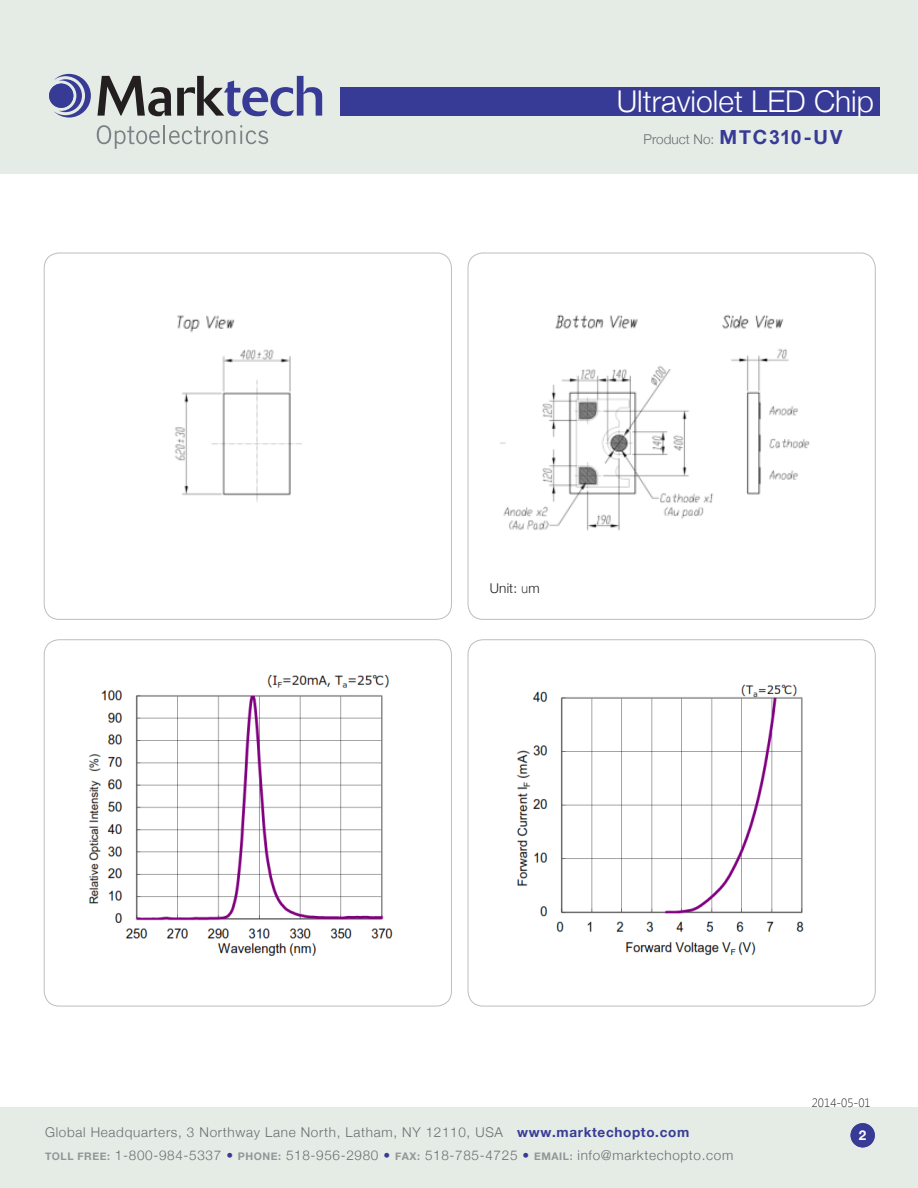
<style>
.page{position:relative;width:918px;height:1188px;background:#fff}
.page>*{position:absolute;margin:0;border:0;box-sizing:border-box;transform-origin:0 0}
.Product_Name{font:300 30px "Helvetica Neue";color:#fff}
.t1{font:300 13.5px "Helvetica Neue";letter-spacing:.05em;color:#6c6d70}
.t2{font:300 13.5px "Helvetica Neue";color:#6c6d70}
.t3{font:300 13.5px "Helvetica Neue";color:#231f20}
.Text_flush_right{font:700 13.5px "Helvetica Neue";color:#fff}
.t4{font:300 12px "Segoe UI";color:#231f20}
.s1{font-weight:700;font-size:19.5px;color:#383b95}
.s2{font-family:"Arial";font-weight:700;font-size:19.5px;color:#383b95}
.s3{font-family:"Segoe UI"}
.s4{font-weight:700;color:#383b95}
.s5{font-weight:700;font-size:10.5px;color:#939598}
.s6{color:#383b95}
</style>
<div class="page">
<div style="left:0;top:1107px;width:918px;height:81px;background:#e5ece6"></div>
<div style="left:0;top:0;width:918px;height:173px;background:#e5ece6"></div>
<div style="left:340px;top:87px;width:540px;height:29px;background:#383b95"></div>
<svg style="left:97px;top:125px;width:171px;height:24px"></svg>
<svg style="left:54px;top:74px;width:37px;height:44px"></svg>
<div style="left:49px;top:84px;width:24px;height:24px;background:#383b95;border-radius:50%"></div>
<svg style="left:97px;top:76px;width:74px;height:40px"></svg>
<svg style="left:177px;top:76px;width:145px;height:40px"></svg>
<div style="left:851px;top:1123px;width:24px;height:24px;background:#383b95;border-radius:50%"></div>
<img style="left:174px;top:315px;width:127px;height:186px">
<img style="left:500px;top:314px;width:310px;height:217px">
<img style="left:88px;top:675px;width:305px;height:281px">
<img style="left:516px;top:684px;width:288px;height:271px">
<p class="Product_Name" style="left:617px;top:83px;width:259px">Ultraviolet LED Chip</p>
<p class="t2" style="left:644px;top:131px;width:200px">Product No: <span class="s1">MTC</span><span class="s2">310</span><span class="s1">-UV</span></p>
<p class="t3" style="left:490px;top:580px;width:51px">Unit: <span class="s3">u</span>m</p>
<p class="t4" style="left:812px;top:1094px;width:60px">2014-05-01</p>
<p class="t1" style="left:45px;top:1124px;width:646px">Global Headquarters, 3 Northway Lane North, Latham, NY 12110, USA <span class="s4">www.marktechopto.com</span></p>
<p class="t1" style="left:45px;top:1147px;width:690px"><span class="s5">TOLL FREE:</span> 1-800-984-5337 <span class="s6">•</span> <span class="s5">PHONE:</span> 518-956-2980 <span class="s6">•</span> <span class="s5">FAX:</span> 518-785-4725 <span class="s6">•</span> <span class="s5">EMAIL:</span> info@marktechopto.com</p>
<p class="Text_flush_right" style="left:859px;top:1127px;width:9px">2</p>
</div>
